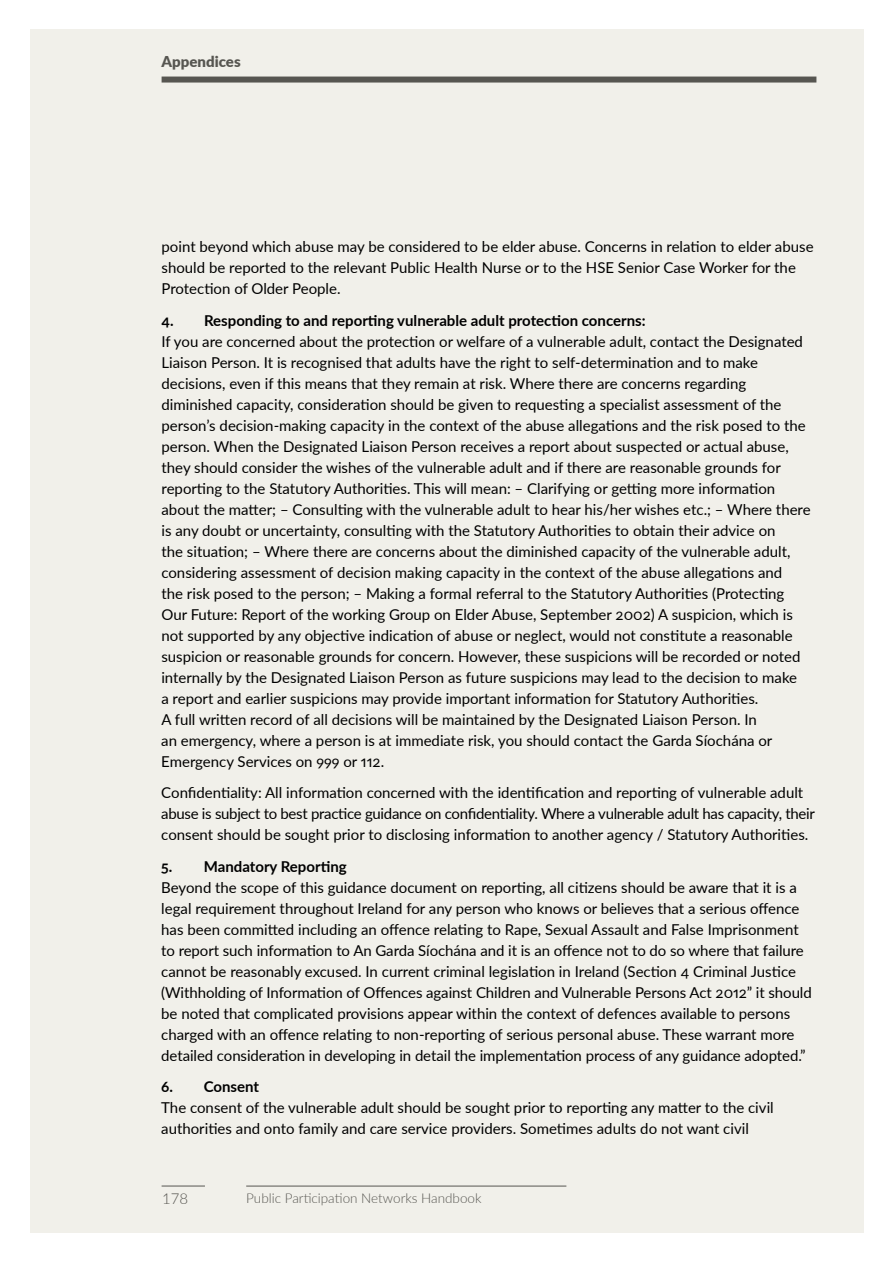
<style>
.page{position:relative;width:893px;height:1263px;background:#fff}
.page>*{position:absolute;margin:0;border:0;box-sizing:border-box;transform-origin:0 0}
.t1{font:15px/21px "Lato";color:#000}
.t2{font:700 15px "Lato";color:#000}
.t3{font:900 15px "Lato";color:#575651}
.t4{font:300 15px "Lato";color:#575651}
.t5{font:300 13.5px "Lato";color:#575651}
</style>
<div class="page">
<div style="left:30px;top:30px;width:833px;height:1203px;background:#f1f0ea"></div>
<hr style="left:162px;top:1186px;width:43px;height:1px;background:#575651">
<hr style="left:246px;top:1186px;width:320px;height:1px;background:#575651">
<div style="left:162px;top:77px;width:654px;height:6px;background:#575651"></div>
<p class="t3" style="left:162px;top:51px;width:81px">Appendices</p>
<p class="t1" style="left:162px;top:235px;width:653px">point beyond which abuse may be considered to be elder abuse. Concerns in relation to elder abuse should be reported to the relevant Public Health Nurse or to the HSE Senior Case Worker for the<br>Protection of Older People.</p>
<p class="t2" style="left:162px;top:309px;width:486px">4. Responding to and reporting vulnerable adult protection concerns:</p>
<p class="t1" style="left:161px;top:330px;width:651px">If you are concerned about the protection or welfare of a vulnerable adult, contact the Designated Liaison Person. It is recognised that adults have the right to self-determination and to make decisions, even if this means that they remain at risk. Where there are concerns regarding diminished capacity, consideration should be given to requesting a specialist assessment of the person’s decision-making capacity in the context of the abuse allegations and the risk posed to the person. When the Designated Liaison Person receives a report about suspected or actual abuse, they should consider the wishes of the vulnerable adult and if there are reasonable grounds for reporting to the Statutory Authorities. This will mean: – Clarifying or getting more information about the matter; – Consulting with the vulnerable adult to hear his/her wishes etc.; – Where there is any doubt or uncertainty, consulting with the Statutory Authorities to obtain their advice on<br>the situation; – Where there are concerns about the diminished capacity of the vulnerable adult, considering assessment of decision making capacity in the context of the abuse allegations and<br>the risk posed to the person; – Making a formal referral to the Statutory Authorities (Protecting Our Future: Report of the working Group on Elder Abuse, September 2002) A suspicion, which is not supported by any objective indication of abuse or neglect, would not constitute a reasonable suspicion or reasonable grounds for concern. However, these suspicions will be recorded or noted internally by the Designated Liaison Person as future suspicions may lead to the decision to make<br>a report and earlier suspicions may provide important information for Statutory Authorities.<br>A full written record of all decisions will be maintained by the Designated Liaison Person. In<br>an emergency, where a person is at immediate risk, you should contact the Garda Síochána or Emergency Services on 999 or 112.</p>
<p class="t1" style="left:161px;top:781px;width:655px">Confidentiality: All information concerned with the identification and reporting of vulnerable adult abuse is subject to best practice guidance on confidentiality. Where a vulnerable adult has capacity, their consent should be sought prior to disclosing information to another agency / Statutory Authorities.</p>
<p class="t2" style="left:161px;top:855px;width:187px">5. Mandatory Reporting</p>
<p class="t1" style="left:161px;top:876px;width:652px">Beyond the scope of this guidance document on reporting, all citizens should be aware that it is a legal requirement throughout Ireland for any person who knows or believes that a serious offence has been committed including an offence relating to Rape, Sexual Assault and False Imprisonment to report such information to An Garda Síochána and it is an offence not to do so where that failure cannot be reasonably excused. In current criminal legislation in Ireland (Section 4 Criminal Justice (Withholding of Information of Offences against Children and Vulnerable Persons Act 2012” it should be noted that complicated provisions appear within the context of defences available to persons charged with an offence relating to non-reporting of serious personal abuse. These warrant more detailed consideration in developing in detail the implementation process of any guidance adopted.”</p>
<p class="t2" style="left:161px;top:1076px;width:99px">6. Consent</p>
<p class="t1" style="left:161px;top:1096px;width:614px">The consent of the vulnerable adult should be sought prior to reporting any matter to the civil authorities and onto family and care service providers. Sometimes adults do not want civil</p>
<p class="t4" style="left:162px;top:1188px;width:28px">178</p>
<p class="t5" style="left:246px;top:1189px;width:237px">Public Participation Networks Handbook</p>
</div>
